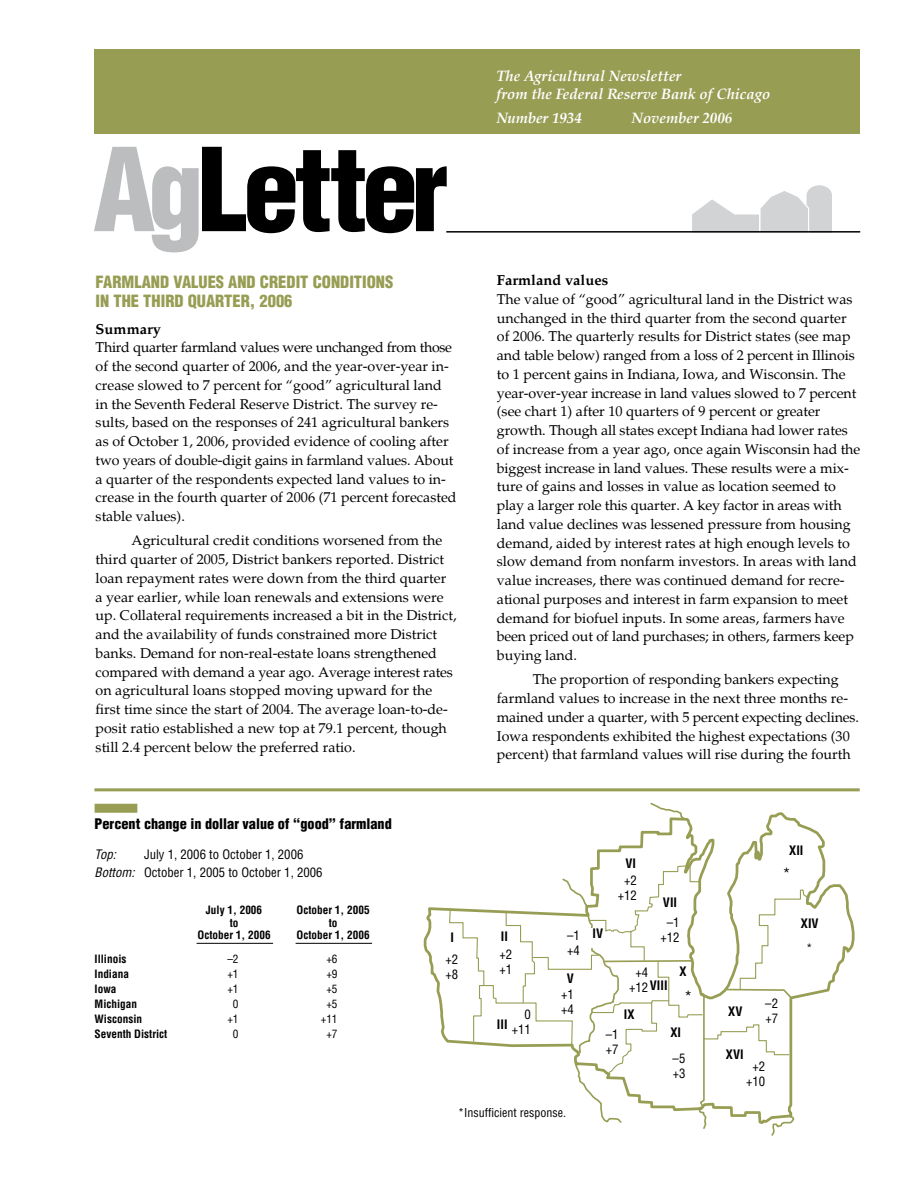
<style>
.page{position:relative;width:918px;height:1188px;background:#fff}
.page>*{position:absolute;margin:0;border:0;box-sizing:border-box;transform-origin:0 0}
.t1{font:900 condensed 112.5px "Helvetica";letter-spacing:-.045em;color:#000}
.t2{font:900 condensed 16.5px/18.8px "Helvetica";color:#979d53}
.t3{font:condensed 16.5px "Helvetica";color:#000}
.t4{font:italic 700 15.3px/18px "Palatino";color:#fff}
.t5{font:700 14.7px "Palatino";color:#000}
.t6{font:14.25px/18.8px "Palatino";color:#000}
.t7{font:900 condensed 14.25px "Helvetica";color:#000}
.t8{font:condensed 12.75px/15px "Helvetica";color:#000}
.t9{font:700 condensed 12.75px "Helvetica";color:#000}
.t10{font:italic condensed 12.75px/18px "Helvetica";color:#000}
.t11{font:condensed 12px "Helvetica";color:#000}
.t12{font:700 condensed 11.25px "Helvetica";color:#000}
.t13{font:condensed 11.25px "Helvetica";color:#000}
.s1{color:#bcbdbf}
</style>
<div class="page">
<div style="left:94px;top:49px;width:766px;height:85px;background:#979d53"></div>
<div style="left:807px;top:186px;width:24px;height:19px;background:#d1d3d4;border-radius:50%"></div>
<div style="left:807px;top:186px;width:24px;height:19px;border:1px solid #d1d3d4;border-radius:50%"></div>
<svg style="left:692px;top:191px;width:140px;height:40px"></svg>
<hr style="left:446px;top:231px;width:414px;height:2px;background:#000">
<svg style="left:424px;top:907px;width:24px;height:136px"></svg>
<svg style="left:597px;top:812px;width:258px;height:184px"></svg>
<svg style="left:649px;top:803px;width:38px;height:17px"></svg>
<svg style="left:448px;top:864px;width:361px;height:272px"></svg>
<div style="left:95px;top:804px;width:42px;height:9px;background:#979d53"></div>
<hr style="left:94px;top:788px;width:766px;height:3px;background:#979d53">
<hr style="left:197px;top:943px;width:76px;height:1px;background:#000">
<hr style="left:296px;top:943px;width:76px;height:1px;background:#000">
<h1 class="t1" style="left:93px;top:120px;width:357px"><span class="s1">Ag</span>Letter</h1>
<p class="t2" style="left:96px;top:272px;width:299px">FARMLAND VALUES AND CREDIT CONDITIONS<br>IN THE THIRD QUARTER, 2006</p>
<p class="t5" style="left:96px;top:320px;width:67px">Summary</p>
<p class="t6" style="left:96px;top:339px;width:362px">Third quarter farmland values were unchanged from those of the second quarter of 2006, and the year-over-year in&shy;crease slowed to 7 percent for “good” agricultural land in the Seventh Federal Reserve District. The survey re&shy;sults, based on the responses of 241 agricultural bankers as of October 1, 2006, provided evidence of cooling after two years of double-digit gains in farmland values. About a quarter of the respondents expected land values to in&shy;crease in the fourth quarter of 2006 (71 percent forecasted stable values).</p>
<p class="t6" style="left:96px;top:532px;width:363px;text-indent:36px">Agricultural credit conditions worsened from the third quarter of 2005, District bankers reported. District loan repayment rates were down from the third quarter a year earlier, while loan renewals and extensions were up. Collateral requirements increased a bit in the District, and the availability of funds constrained more District banks. Demand for non-real-estate loans strengthened compared with demand a year ago. Average interest rates on agricultural loans stopped moving upward for the first time since the start of 2004. The average loan-to-de&shy;posit ratio established a new top at 79.1 percent, though still 2.4 percent below the preferred ratio.</p>
<p class="t7" style="left:95px;top:815px;width:299px">Percent change in dollar value of “good” farmland</p>
<p class="t10" style="left:95px;top:845px;width:42px">Top:<br>Bottom:</p>
<p class="t8" style="left:144px;top:845px;width:180px;line-height:18px">July 1, 2006 to October 1, 2006<br>October 1, 2005 to October 1, 2006</p>
<p class="t12" style="left:206px;top:903px;width:58px">July 1, 2006</p>
<p class="t12" style="left:297px;top:903px;width:75px">October 1, 2005</p>
<p class="t12" style="left:230px;top:916px;width:10px">to</p>
<p class="t12" style="left:329px;top:916px;width:10px">to</p>
<p class="t12" style="left:198px;top:928px;width:75px">October 1, 2006</p>
<p class="t12" style="left:297px;top:928px;width:75px">October 1, 2006</p>
<p class="t12" style="left:95px;top:952px;width:33px">Illinois</p>
<p class="t13" style="left:227px;top:952px;width:13px">–2</p>
<p class="t13" style="left:326px;top:952px;width:13px">+6</p>
<p class="t12" style="left:95px;top:967px;width:36px">Indiana</p>
<p class="t13" style="left:227px;top:967px;width:13px">+1</p>
<p class="t13" style="left:326px;top:967px;width:13px">+9</p>
<p class="t12" style="left:95px;top:982px;width:23px">Iowa</p>
<p class="t13" style="left:227px;top:982px;width:13px">+1</p>
<p class="t13" style="left:326px;top:982px;width:13px">+5</p>
<p class="t12" style="left:95px;top:997px;width:44px">Michigan</p>
<p class="t13" style="left:233px;top:997px;width:7px">0</p>
<p class="t13" style="left:326px;top:997px;width:13px">+5</p>
<p class="t12" style="left:95px;top:1012px;width:49px">Wisconsin</p>
<p class="t13" style="left:227px;top:1012px;width:13px">+1</p>
<p class="t13" style="left:321px;top:1012px;width:18px">+11</p>
<p class="t12" style="left:95px;top:1027px;width:74px">Seventh District</p>
<p class="t13" style="left:233px;top:1027px;width:7px">0</p>
<p class="t13" style="left:326px;top:1027px;width:13px">+7</p>
<p class="t9" style="left:451px;top:929px;width:5px">I</p>
<p class="t8" style="left:445px;top:952px;width:14px">+2 +8</p>
<p class="t4" style="left:496px;top:67px;width:275px">The Agricultural Newsletter<br>from the Federal Reserve Bank of Chicago</p>
<p class="t4" style="left:496px;top:109px;width:87px">Number 1934</p>
<p class="t4" style="left:631px;top:109px;width:102px">November 2006</p>
<p class="t5" style="left:497px;top:272px;width:113px">Farmland values</p>
<p class="t6" style="left:497px;top:290px;width:365px">The value of “good” agricultural land in the District was unchanged in the third quarter from the second quarter of 2006. The quarterly results for District states (see map and table below) ranged from a loss of 2 percent in Illinois to 1 percent gains in Indiana, Iowa, and Wisconsin. The year-over-year increase in land values slowed to 7 percent (see chart 1) after 10 quarters of 9 percent or greater growth. Though all states except Indiana had lower rates of increase from a year ago, once again Wisconsin had the biggest increase in land values. These results were a mix&shy;ture of gains and losses in value as location seemed to play a larger role this quarter. A key factor in areas with land value declines was lessened pressure from housing demand, aided by interest rates at high enough levels to slow demand from nonfarm investors. In areas with land value increases, there was continued demand for recre&shy;ational purposes and interest in farm expansion to meet demand for biofuel inputs. In some areas, farmers have been priced out of land purchases; in others, farmers keep buying land.</p>
<p class="t6" style="left:497px;top:670px;width:364px;text-indent:36px">The proportion of responding bankers expecting farmland values to increase in the next three months re&shy;mained under a quarter, with 5 percent expecting declines.<br>Iowa respondents exhibited the highest expectations (30 percent) that farmland values will rise during the fourth</p>
<p class="t9" style="left:789px;top:843px;width:16px">XII</p>
<p class="t9" style="left:625px;top:856px;width:12px">VI</p>
<p class="t3" style="left:782px;top:864px;width:10px">*</p>
<p class="t8" style="left:618px;top:873px;width:21px;text-align:center">+2 +12</p>
<p class="t9" style="left:663px;top:895px;width:16px">VII</p>
<p class="t9" style="left:501px;top:928px;width:9px">II</p>
<p class="t8" style="left:499px;top:946px;width:14px">+2 +1</p>
<p class="t8" style="left:512px;top:1007px;width:21px;text-align:right">0 +11</p>
<p class="t9" style="left:497px;top:1016px;width:12px">III</p>
<p class="t8" style="left:567px;top:927px;width:14px">–1 +4</p>
<p class="t9" style="left:567px;top:971px;width:9px">V</p>
<p class="t8" style="left:561px;top:986px;width:14px">+1 +4</p>
<p class="t9" style="left:592px;top:926px;width:12px">IV</p>
<p class="t8" style="left:660px;top:915px;width:21px;text-align:center">–1 +12</p>
<p class="t8" style="left:629px;top:965px;width:21px;text-align:center">+4 +12</p>
<p class="t9" style="left:650px;top:978px;width:19px">VIII</p>
<p class="t9" style="left:624px;top:1007px;width:12px">IX</p>
<p class="t9" style="left:679px;top:964px;width:9px">X</p>
<p class="t3" style="left:684px;top:987px;width:10px">*</p>
<p class="t8" style="left:606px;top:1026px;width:14px">–1 +7</p>
<p class="t9" style="left:670px;top:1025px;width:12px">XI</p>
<p class="t8" style="left:672px;top:1051px;width:15px">–5 +3</p>
<p class="t9" style="left:728px;top:1004px;width:16px">XV</p>
<p class="t9" style="left:726px;top:1046px;width:19px">XVI</p>
<p class="t8" style="left:765px;top:995px;width:15px">–2 +7</p>
<p class="t8" style="left:746px;top:1058px;width:21px;text-align:center">+2 +10</p>
<p class="t9" style="left:801px;top:916px;width:19px">XIV</p>
<p class="t8" style="left:806px;top:941px;width:8px">*</p>
<p class="t11" style="left:458px;top:1105px;width:109px">*Insufficient response.</p>
</div>
